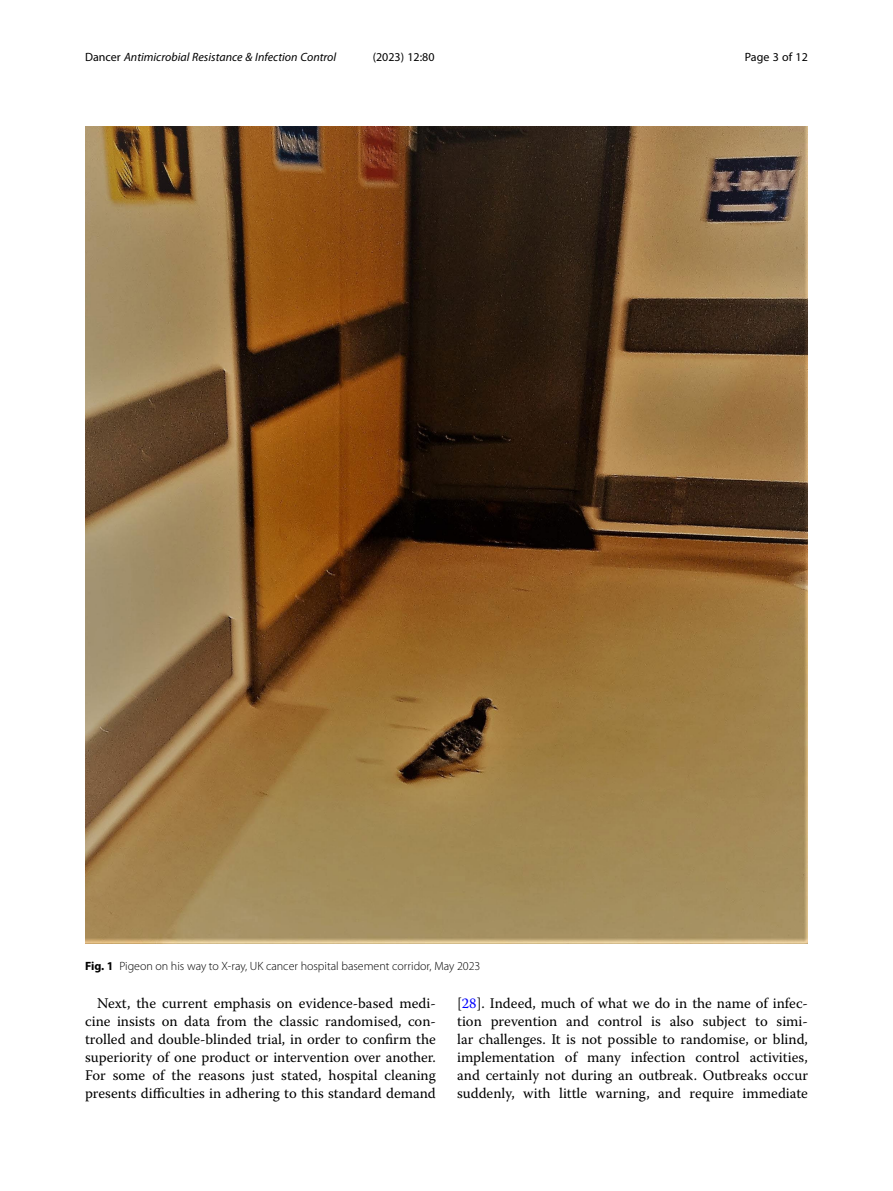
<style>
.page{position:relative;width:893px;height:1191px;background:#fff}
.page>*{position:absolute;margin:0;border:0;box-sizing:border-box;transform-origin:0 0}
.Body_Text_Indent{font:14.7px/18px "Warnock Pro";color:#000;text-align:justify}
.Figure_Caption{font:300 12px "Myriad Pro";color:#000}
.t1{font:italic 12px "Myriad Pro";color:#000}
.t2{font:12px "Myriad Pro";color:#000}
.s1{font-style:normal}
.s2{font-weight:700}
.s3{color:#00f}
</style>
<div class="page">
<img style="left:85px;top:126px;width:723px;height:817px">
<p class="t1" style="left:85px;top:50px;width:253px"><span class="s1">Dancer</span> Antimicrobial Resistance &amp; Infection Control</p>
<p class="t2" style="left:373px;top:50px;width:63px">(2023) 12:80</p>
<p class="t2" style="left:745px;top:50px;width:65px">Page 3 of 12</p>
<p class="Figure_Caption" style="left:85px;top:959px;width:397px"><span class="s2">Fig. 1</span> Pigeon on his way to X-ray, UK cancer hospital basement corridor, May 2023</p>
<p class="Body_Text_Indent" style="left:85px;top:994px;width:352px;text-indent:12px">Next, the current emphasis on evidence-based medi&shy;cine insists on data from the classic randomised, con&shy;trolled and double-blinded trial, in order to confirm the superiority of one product or intervention over another.<br>For some of the reasons just stated, hospital cleaning presents difficulties in adhering to this standard demand</p>
<p class="Body_Text_Indent" style="left:457px;top:994px;width:352px">[<span class="s3">28</span>]. Indeed, much of what we do in the name of infec&shy;tion prevention and control is also subject to simi&shy;lar challenges. It is not possible to randomise, or blind, implementation of many infection control activities, and certainly not during an outbreak. Outbreaks occur suddenly, with little warning, and require immediate</p>
</div>
